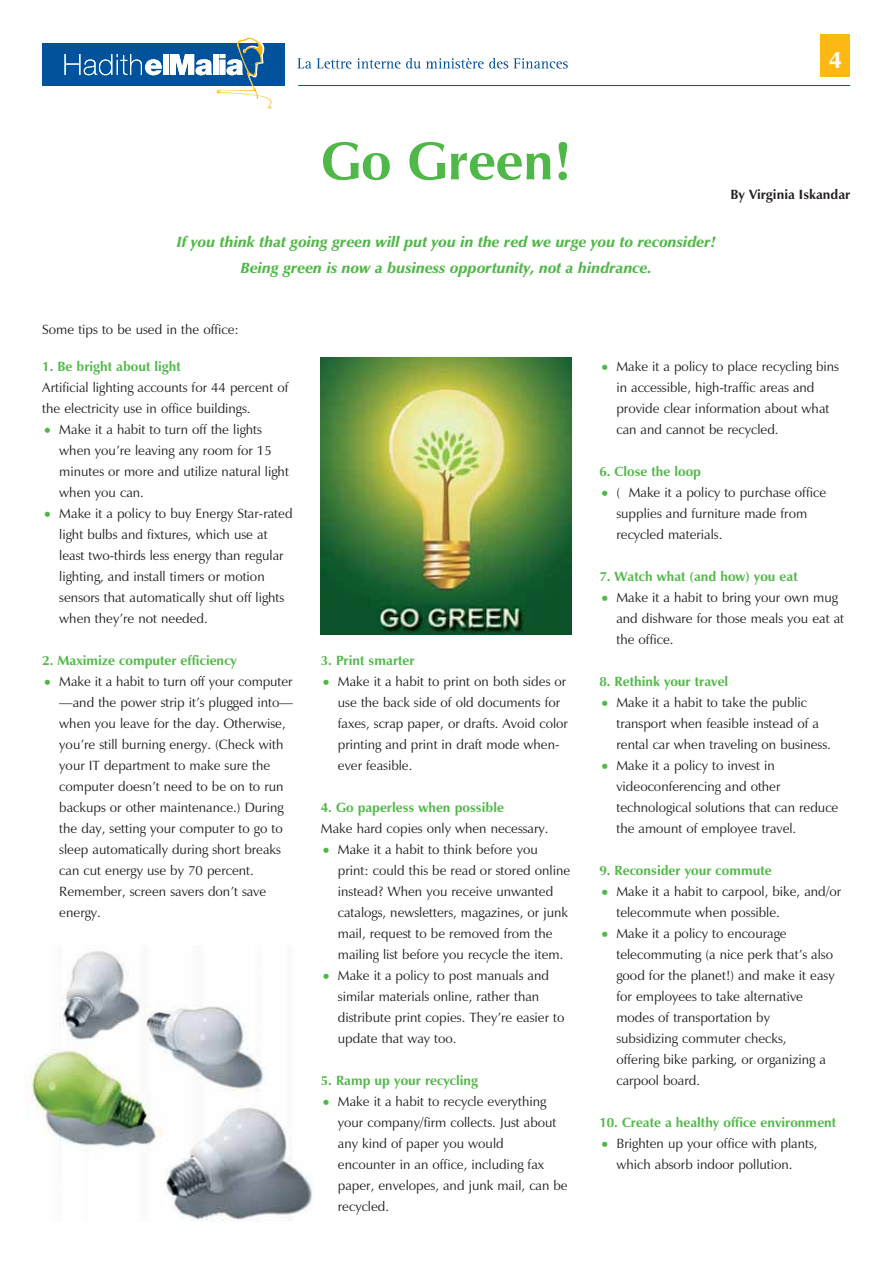
<style>
.page{position:relative;width:893px;height:1263px;background:#fff}
.page>*{position:absolute;margin:0;border:0;box-sizing:border-box;transform-origin:0 0}
.t1{font:700 54px "Zapf Humanist 601 BT";color:#50b848}
.t2{font:700 24px "Zapf Humanist 601 BT";color:#fff}
.t3{font:italic 900 15px/25.5px "Zapf Humanist 601 BT";color:#50b848;text-align:center}
.t4{font:13.5px/21px "Zapf Humanist 601 BT";color:#231f20}
.t5{font:700 13.5px "Zapf Humanist 601 BT";color:#50b848}
.t6{font:700 13.5px "Zapf Humanist 601 BT";color:#231f20}
</style>
<div class="page">
<img style="left:25px;top:951px;width:288px;height:270px">
<div style="left:42px;top:43px;width:243px;height:43px;background:#00539b"></div>
<svg style="left:297px;top:58px;width:54px;height:11px"></svg>
<svg style="left:357px;top:58px;width:43px;height:11px"></svg>
<svg style="left:406px;top:58px;width:162px;height:11px"></svg>
<svg style="left:65px;top:54px;width:97px;height:21px"></svg>
<div style="left:163px;top:54px;width:6px;height:21px;background:#fff"></div>
<svg style="left:170px;top:37px;width:102px;height:72px"></svg>
<hr style="left:298px;top:85px;width:552px;height:1px;background:#00539b">
<div style="left:820px;top:34px;width:30px;height:43px;background:#fdb813"></div>
<img style="left:321px;top:358px;width:251px;height:276px">
<h2 class="t2" style="left:829px;top:51px;width:15px">4</h2>
<h1 class="t1" style="left:321px;top:142px;width:252px">Go Green!</h1>
<p class="t3" style="left:177px;top:231px;width:541px">If you think that going green will put you in the red we urge you to reconsider!<br>Being green is now a business opportunity, not a hindrance.</p>
<p class="t6" style="left:730px;top:190px;width:121px">By Virginia Iskandar</p>
<p class="t4" style="left:42px;top:320px;width:198px">Some tips to be used in the office:</p>
<p class="t5" style="left:42px;top:361px;width:140px">1. Be bright about light</p>
<p class="t4" style="left:42px;top:378px;width:248px">Artificial lighting accounts for 44 percent of</p>
<p class="t4" style="left:42px;top:399px;width:210px">the electricity use in office buildings.</p>
<p class="t4" style="left:59px;top:420px;width:204px">Make it a habit to turn off the lights</p>
<p class="t4" style="left:59px;top:441px;width:214px">when you’re leaving any room for 15</p>
<p class="t4" style="left:59px;top:462px;width:231px">minutes or more and utilize natural light</p>
<p class="t4" style="left:59px;top:483px;width:86px">when you can.</p>
<p class="t4" style="left:59px;top:504px;width:235px">Make it a policy to buy Energy Star-rated</p>
<p class="t4" style="left:59px;top:525px;width:210px">light bulbs and fixtures, which use at</p>
<p class="t4" style="left:59px;top:546px;width:226px">least two-thirds less energy than regular</p>
<p class="t4" style="left:59px;top:567px;width:207px">lighting, and install timers or motion</p>
<p class="t4" style="left:59px;top:588px;width:226px">sensors that automatically shut off lights</p>
<p class="t4" style="left:59px;top:609px;width:150px">when they’re not needed.</p>
<p class="t5" style="left:42px;top:655px;width:196px">2. Maximize computer efficiency</p>
<p class="t4" style="left:59px;top:672px;width:235px">Make it a habit to turn off your computer —and the power strip it’s plugged into— when you leave for the day. Otherwise, you’re still burning energy. (Check with your IT department to make sure the computer doesn’t need to be on to run backups or other maintenance.) During the day, setting your computer to go to sleep automatically during short breaks can cut energy use by 70 percent.<br>Remember, screen savers don’t save energy.</p>
<p class="t5" style="left:321px;top:655px;width:95px">3. Print smarter</p>
<p class="t4" style="left:338px;top:672px;width:232px">Make it a habit to print on both sides or use the back side of old documents for faxes, scrap paper, or drafts. Avoid color printing and print in draft mode when&shy;ever feasible.</p>
<p class="t5" style="left:321px;top:802px;width:185px">4. Go paperless when possible</p>
<p class="t4" style="left:338px;top:819px;width:234px;text-indent:-17px">Make hard copies only when necessary.<br>Make it a habit to think before you print: could this be read or stored online instead? When you receive unwanted catalogs, newsletters, magazines, or junk mail, request to be removed from the mailing list before you recycle the item.<br>Make it a policy to post manuals and similar materials online, rather than distribute print copies. They’re easier to update that way too.</p>
<p class="t5" style="left:321px;top:1075px;width:159px">5. Ramp up your recycling</p>
<p class="t4" style="left:338px;top:1092px;width:231px">Make it a habit to recycle everything your company/firm collects. Just about any kind of paper you would<br>encounter in an office, including fax paper, envelopes, and junk mail, can be recycled.</p>
<p class="t4" style="left:616px;top:357px;width:224px">Make it a policy to place recycling bins in accessible, high-traffic areas and provide clear information about what can and cannot be recycled.</p>
<p class="t5" style="left:599px;top:466px;width:103px">6. Close the loop</p>
<p class="t4" style="left:616px;top:483px;width:211px;text-indent:12px">Make it a policy to purchase office supplies and furniture made from recycled materials.</p>
<p class="t5" style="left:599px;top:571px;width:200px">7. Watch what (and how) you eat</p>
<p class="t4" style="left:616px;top:588px;width:229px">Make it a habit to bring your own mug and dishware for those meals you eat at the office.</p>
<p class="t5" style="left:599px;top:676px;width:130px">8. Rethink your travel</p>
<p class="t4" style="left:616px;top:693px;width:223px">Make it a habit to take the public transport when feasible instead of a rental car when traveling on business.<br>Make it a policy to invest in videoconferencing and other technological solutions that can reduce the amount of employee travel.</p>
<p class="t5" style="left:599px;top:865px;width:174px">9. Reconsider your commute</p>
<p class="t4" style="left:616px;top:882px;width:226px">Make it a habit to carpool, bike, and/or telecommute when possible.<br>Make it a policy to encourage telecommuting (a nice perk that’s also good for the planet!) and make it easy for employees to take alternative modes of transportation by<br>subsidizing commuter checks,<br>offering bike parking, or organizing a carpool board.</p>
<p class="t5" style="left:599px;top:1117px;width:238px">10. Create a healthy office environment</p>
<p class="t4" style="left:616px;top:1134px;width:203px">Brighten up your office with plants, which absorb indoor pollution.</p>
</div>
